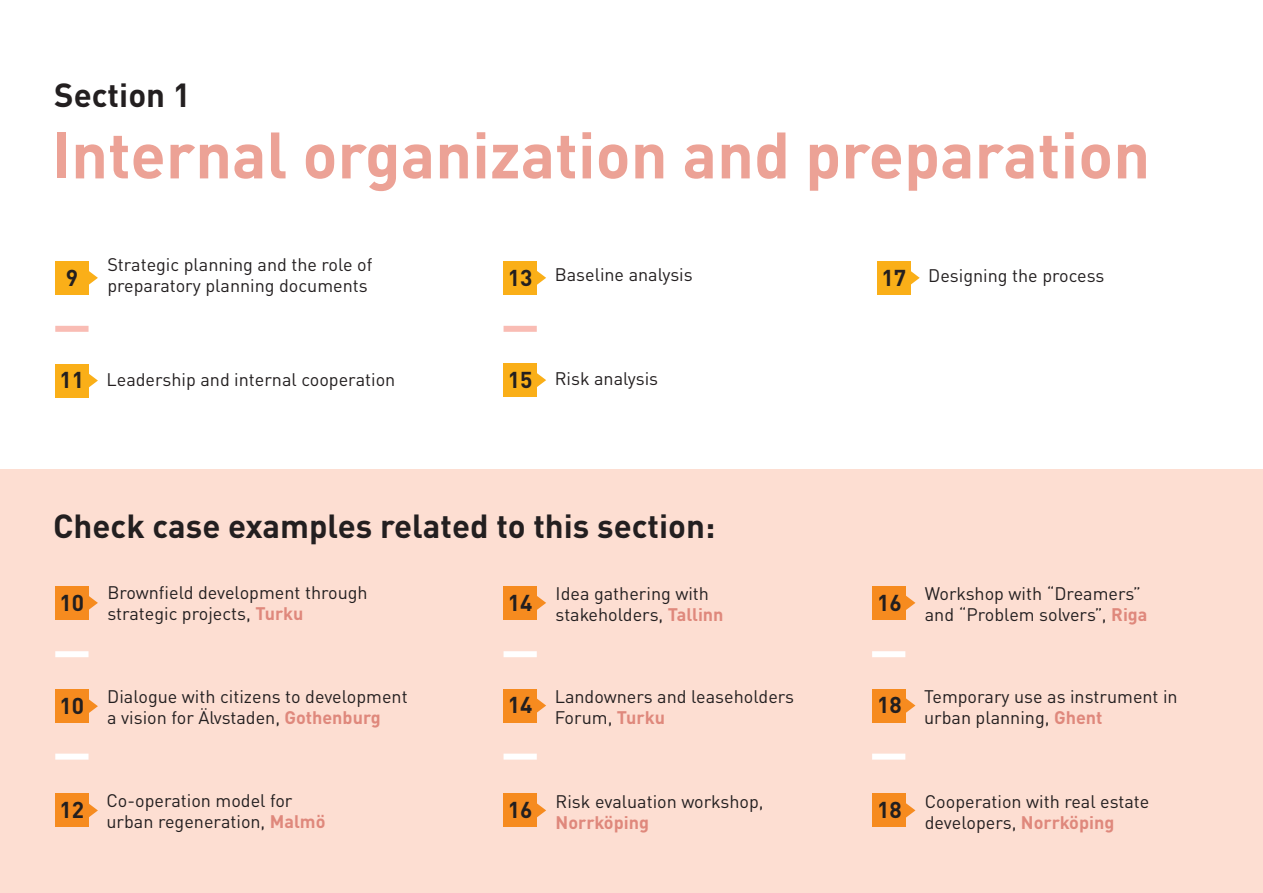
<style>
.page{position:relative;width:1263px;height:893px;background:#fff}
.page>*{position:absolute;margin:0;border:0;box-sizing:border-box;transform-origin:0 0}
.t1{font:700 64.5px "DINOT";color:#eca296}
.t2{font:700 33px "DINOT";color:#231f20}
.t3{font:700 22.65px "DINOT";color:#231f20}
.t4{font:18px/21px "DINOT";color:#231f20}
.t5{font:700 18px "DINOT";color:#df887c}
.s1{font-weight:700;font-size:22.65px}
.s2{font-weight:700;color:#df887c}
</style>
<div class="page">
<div style="left:0;top:469px;width:1263px;height:424px;background:#fdded2"></div>
<svg style="left:89px;top:596px;width:9px;height:14px"></svg>
<div style="left:55px;top:586px;width:34px;height:33px;background:#f68b1f"></div>
<svg style="left:89px;top:699px;width:9px;height:14px"></svg>
<div style="left:55px;top:690px;width:34px;height:33px;background:#f68b1f"></div>
<svg style="left:89px;top:804px;width:9px;height:13px"></svg>
<div style="left:55px;top:794px;width:34px;height:33px;background:#f68b1f"></div>
<svg style="left:537px;top:596px;width:9px;height:14px"></svg>
<div style="left:503px;top:586px;width:34px;height:33px;background:#f68b1f"></div>
<svg style="left:906px;top:803px;width:9px;height:15px"></svg>
<div style="left:873px;top:794px;width:33px;height:33px;background:#f68b1f"></div>
<svg style="left:537px;top:698px;width:9px;height:15px"></svg>
<div style="left:503px;top:689px;width:34px;height:33px;background:#f68b1f"></div>
<svg style="left:537px;top:803px;width:9px;height:15px"></svg>
<div style="left:503px;top:794px;width:34px;height:33px;background:#f68b1f"></div>
<svg style="left:906px;top:596px;width:9px;height:14px"></svg>
<div style="left:873px;top:586px;width:33px;height:33px;background:#f68b1f"></div>
<svg style="left:906px;top:698px;width:9px;height:15px"></svg>
<div style="left:873px;top:689px;width:33px;height:33px;background:#f68b1f"></div>
<svg style="left:89px;top:271px;width:9px;height:14px"></svg>
<div style="left:55px;top:261px;width:34px;height:33px;background:#faaf18"></div>
<div style="left:55px;top:651px;width:34px;height:6px;background:#fff"></div>
<div style="left:55px;top:326px;width:34px;height:6px;background:#f9bcb4"></div>
<div style="left:503px;top:326px;width:34px;height:6px;background:#f9bcb4"></div>
<div style="left:503px;top:651px;width:34px;height:6px;background:#fff"></div>
<div style="left:872px;top:651px;width:33px;height:6px;background:#fff"></div>
<div style="left:55px;top:754px;width:34px;height:6px;background:#fff"></div>
<div style="left:503px;top:754px;width:34px;height:6px;background:#fff"></div>
<div style="left:872px;top:754px;width:33px;height:6px;background:#fff"></div>
<svg style="left:89px;top:374px;width:9px;height:14px"></svg>
<div style="left:55px;top:364px;width:34px;height:33px;background:#faaf18"></div>
<svg style="left:537px;top:271px;width:9px;height:14px"></svg>
<div style="left:503px;top:261px;width:34px;height:33px;background:#faaf18"></div>
<svg style="left:537px;top:373px;width:9px;height:14px"></svg>
<div style="left:503px;top:363px;width:34px;height:34px;background:#faaf18"></div>
<svg style="left:910px;top:270px;width:10px;height:15px"></svg>
<div style="left:877px;top:261px;width:33px;height:33px;background:#faaf18"></div>
<h2 class="t2" style="left:54px;top:73px;width:138px">Section 1</h2>
<h1 class="t1" style="left:51px;top:113px;width:1100px">Internal organization and preparation</h1>
<p class="t3" style="left:66px;top:263px;width:14px">9</p>
<p class="t4" style="left:107px;top:254px;width:267px">Strategic planning and the role of preparatory planning documents</p>
<p class="t4" style="left:508px;top:264px;width:186px"><span class="s1">13</span> Baseline analysis</p>
<p class="t4" style="left:881px;top:265px;width:225px"><span class="s1">17</span> Designing the process</p>
<p class="t4" style="left:60px;top:368px;width:337px"><span class="s1">11</span> Leadership and internal cooperation</p>
<p class="t4" style="left:508px;top:367px;width:152px"><span class="s1">15</span> Risk analysis</p>
<h2 class="t2" style="left:53px;top:504px;width:664px">Check case examples related to this section:</h2>
<p class="t3" style="left:60px;top:588px;width:26px">10</p>
<p class="t4" style="left:107px;top:582px;width:262px">Brownfield development through strategic projects, <span class="s2">Turku</span></p>
<p class="t3" style="left:508px;top:588px;width:26px">14</p>
<p class="t4" style="left:556px;top:583px;width:169px">Idea gathering with stakeholders, <span class="s2">Tallinn</span></p>
<p class="t3" style="left:877px;top:588px;width:26px">16</p>
<p class="t4" style="left:925px;top:583px;width:224px">Workshop with “Dreamers” and “Problem solvers”, <span class="s2">Riga</span></p>
<p class="t3" style="left:60px;top:691px;width:26px">10</p>
<p class="t4" style="left:107px;top:685px;width:302px">Dialogue with citizens to development a vision for Älvstaden, <span class="s2">Gothenburg</span></p>
<p class="t3" style="left:508px;top:690px;width:26px">14</p>
<p class="t4" style="left:555px;top:685px;width:241px">Landowners and leaseholders<br>Forum, <span class="s2">Turku</span></p>
<p class="t3" style="left:877px;top:690px;width:26px">18</p>
<p class="t4" style="left:924px;top:685px;width:255px">Temporary use as instrument in urban planning, <span class="s2">Ghent</span></p>
<p class="t3" style="left:60px;top:795px;width:26px">12</p>
<p class="t4" style="left:106px;top:790px;width:220px">Co-operation model for urban regeneration, <span class="s2">Malmö</span></p>
<p class="t3" style="left:508px;top:795px;width:26px">16</p>
<p class="t4" style="left:556px;top:790px;width:209px">Risk evaluation workshop,</p>
<p class="t5" style="left:556px;top:810px;width:95px">Norrköping</p>
<p class="t3" style="left:877px;top:795px;width:26px">18</p>
<p class="t4" style="left:925px;top:790px;width:226px">Cooperation with real estate developers, <span class="s2">Norrköping</span></p>
</div>
